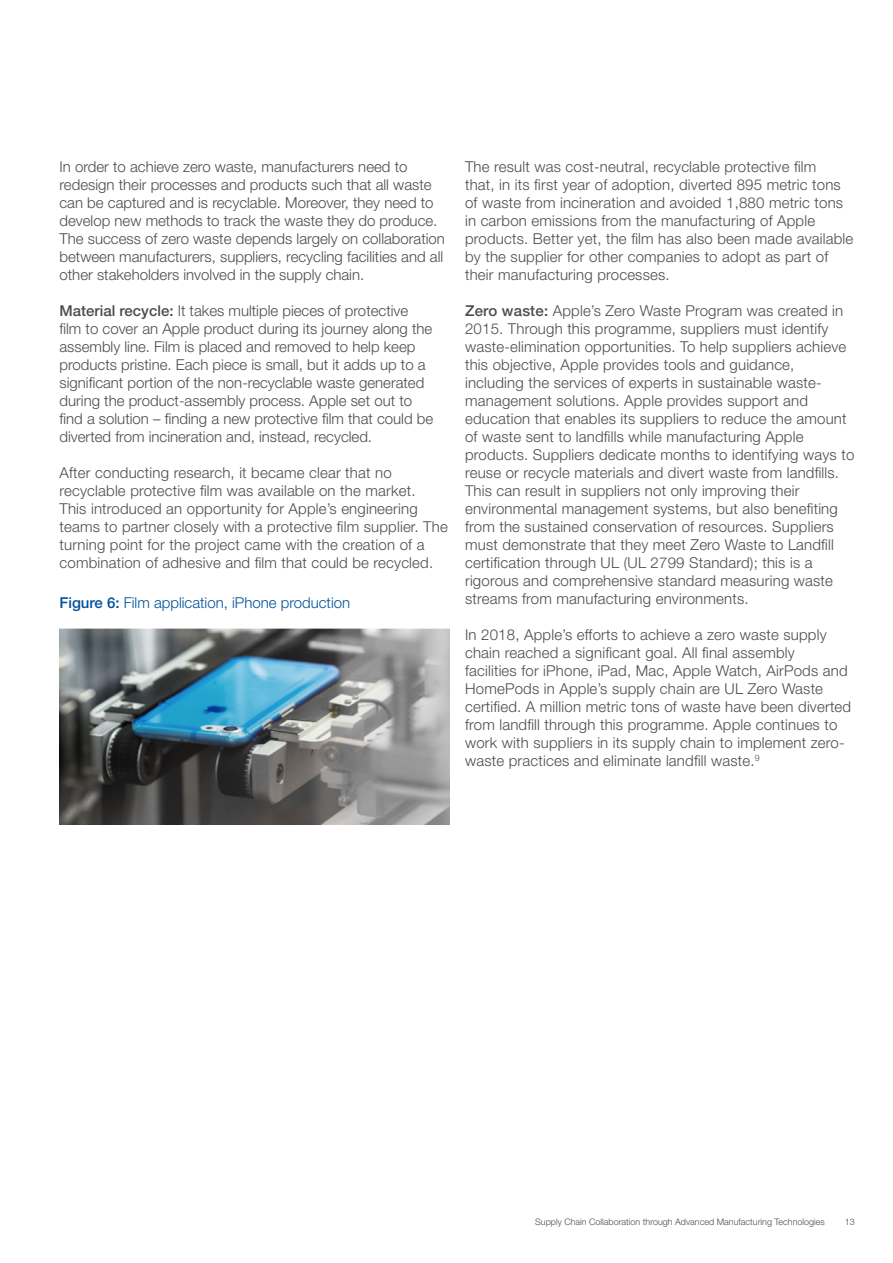
<style>
.page{position:relative;width:893px;height:1263px;background:#fff}
.page>*{position:absolute;margin:0;border:0;box-sizing:border-box;transform-origin:0 0}
.t1{font:300 15px/18px "Helvetica Neue LT Pro";letter-spacing:.015em;color:#4c4c4e}
.t2{font:300 15px "Helvetica Neue LT Pro";color:#00529b}
.t3{font:300 9px "Helvetica Neue LT Pro";color:#4c4c4e}
.s1{font-weight:500}
</style>
<div class="page">
<img style="left:60px;top:629px;width:389px;height:196px">
<p class="t1" style="left:60px;top:157px;width:387px">In order to achieve zero waste, manufacturers need to redesign their processes and products such that all waste can be captured and is recyclable. Moreover, they need to develop new methods to track the waste they do produce.<br>The success of zero waste depends largely on collaboration between manufacturers, suppliers, recycling facilities and all other stakeholders involved in the supply chain.</p>
<p class="t1" style="left:60px;top:301px;width:375px"><span class="s1">Material recycle:</span> It takes multiple pieces of protective film to cover an Apple product during its journey along the assembly line. Film is placed and removed to help keep products pristine. Each piece is small, but it adds up to a significant portion of the non-recyclable waste generated during the product-assembly process. Apple set out to find a solution – finding a new protective film that could be diverted from incineration and, instead, recycled.</p>
<p class="t1" style="left:60px;top:463px;width:390px">After conducting research, it became clear that no recyclable protective film was available on the market.<br>This introduced an opportunity for Apple’s engineering teams to partner closely with a protective film supplier. The turning point for the project came with the creation of a combination of adhesive and film that could be recycled.</p>
<p class="t2" style="left:60px;top:593px;width:292px"><span class="s1">Figure 6:</span> Film application, iPhone production</p>
<p class="t1" style="left:465px;top:157px;width:390px">The result was cost-neutral, recyclable protective film<br>that, in its first year of adoption, diverted 895 metric tons of waste from incineration and avoided 1,880 metric tons in carbon emissions from the manufacturing of Apple products. Better yet, the film has also been made available by the supplier for other companies to adopt as part of their manufacturing processes.</p>
<p class="t1" style="left:465px;top:301px;width:391px"><span class="s1">Zero waste:</span> Apple’s Zero Waste Program was created in 2015. Through this programme, suppliers must identify waste-elimination opportunities. To help suppliers achieve this objective, Apple provides tools and guidance, including the services of experts in sustainable waste&shy;management solutions. Apple provides support and education that enables its suppliers to reduce the amount of waste sent to landfills while manufacturing Apple products. Suppliers dedicate months to identifying ways to reuse or recycle materials and divert waste from landfills.<br>This can result in suppliers not only improving their environmental management systems, but also benefiting from the sustained conservation of resources. Suppliers must demonstrate that they meet Zero Waste to Landfill certification through UL (UL 2799 Standard); this is a rigorous and comprehensive standard measuring waste streams from manufacturing environments.</p>
<p class="t1" style="left:465px;top:625px;width:388px">In 2018, Apple’s efforts to achieve a zero waste supply chain reached a significant goal. All final assembly<br>facilities for iPhone, iPad, Mac, Apple Watch, AirPods and HomePods in Apple’s supply chain are UL Zero Waste certified. A million metric tons of waste have been diverted from landfill through this programme. Apple continues to work with suppliers in its supply chain to implement zero&shy;waste practices and eliminate landfill waste.<sup>9</sup></p>
<p class="t3" style="left:535px;top:1216px;width:291px">Supply Chain Collaboration through Advanced Manufacturing Technologies</p>
<p class="t3" style="left:845px;top:1216px;width:12px">13</p>
</div>
